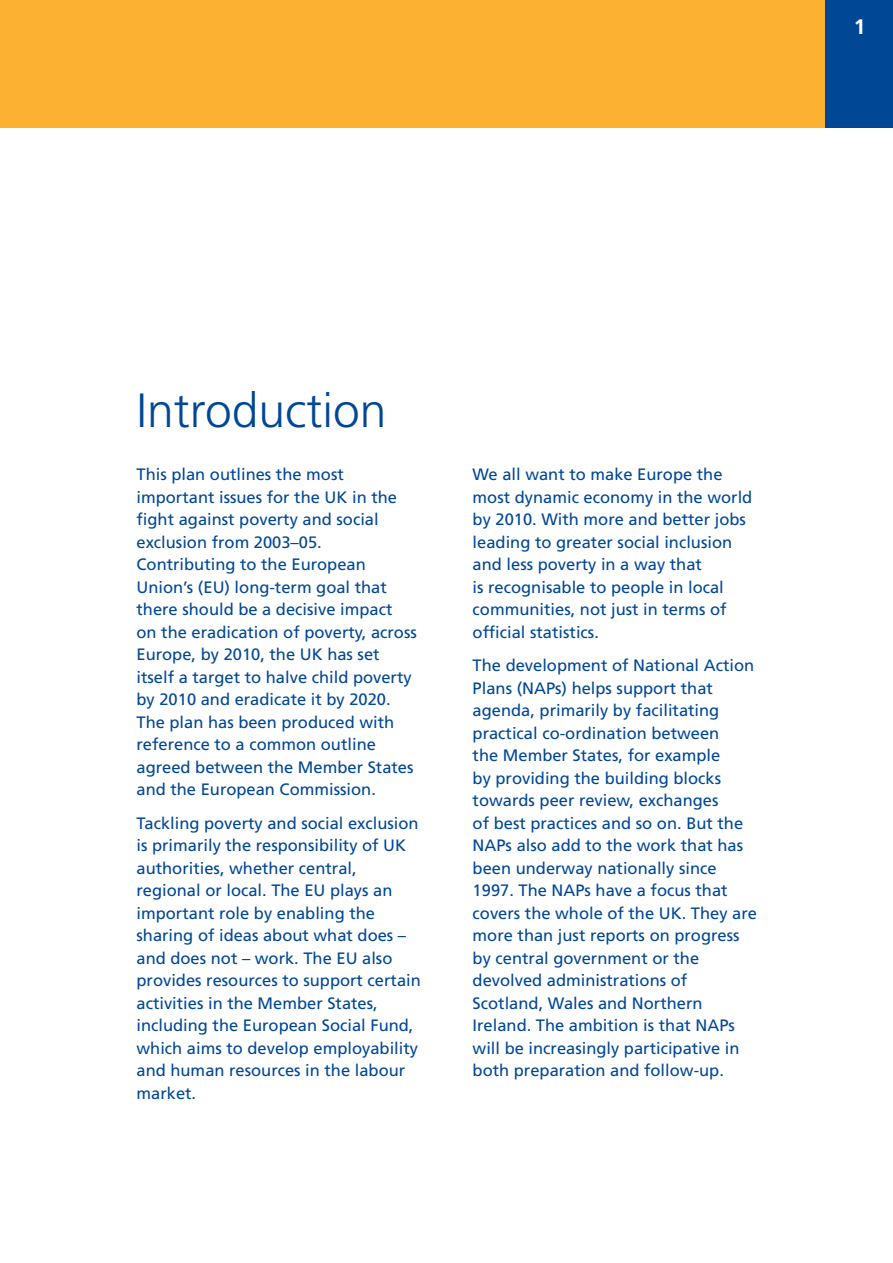
<style>
.page{position:relative;width:893px;height:1263px;background:#fff}
.page>*{position:absolute;margin:0;border:0;box-sizing:border-box;transform-origin:0 0}
.t1{font:300 48px "Frutiger";color:#004796}
.t2{font:700 21px "Frutiger";color:#fff}
.t3{font:16.5px/22.5px "Frutiger";color:#004796}
</style>
<div class="page">
<div style="left:0;top:0;width:892px;height:128px;background:#fcb131"></div>
<div style="left:825px;top:0;width:67px;height:128px;background:#004796"></div>
<p class="t2" style="left:853px;top:18px;width:13px">1</p>
<h1 class="t1" style="left:136px;top:391px;width:251px">Introduction</h1>
<p class="t3" style="left:136px;top:464px;width:282px">This plan outlines the most important issues for the UK in the fight against poverty and social exclusion from 2003–05.<br>Contributing to the European<br>Union’s (EU) long-term goal that there should be a decisive impact<br>on the eradication of poverty, across<br>Europe, by 2010, the UK has set itself a target to halve child poverty by 2010 and eradicate it by 2020.<br>The plan has been produced with reference to a common outline agreed between the Member States and the European Commission.</p>
<p class="t3" style="left:136px;top:813px;width:286px">Tackling poverty and social exclusion is primarily the responsibility of UK authorities, whether central, regional or local. The EU plays an important role by enabling the sharing of ideas about what does – and does not – work. The EU also provides resources to support certain activities in the Member States, including the European Social Fund, which aims to develop employability and human resources in the labour market.</p>
<p class="t3" style="left:472px;top:464px;width:281px">We all want to make Europe the most dynamic economy in the world by 2010. With more and better jobs leading to greater social inclusion and less poverty in a way that<br>is recognisable to people in local communities, not just in terms of official statistics.</p>
<p class="t3" style="left:472px;top:656px;width:286px">The development of National Action<br>Plans (NAPs) helps support that agenda, primarily by facilitating practical co-ordination between<br>the Member States, for example<br>by providing the building blocks towards peer review, exchanges<br>of best practices and so on. But the<br>NAPs also add to the work that has been underway nationally since<br>1997. The NAPs have a focus that covers the whole of the UK. They are more than just reports on progress by central government or the devolved administrations of<br>Scotland, Wales and Northern<br>Ireland. The ambition is that NAPs will be increasingly participative in both preparation and follow-up.</p>
</div>
